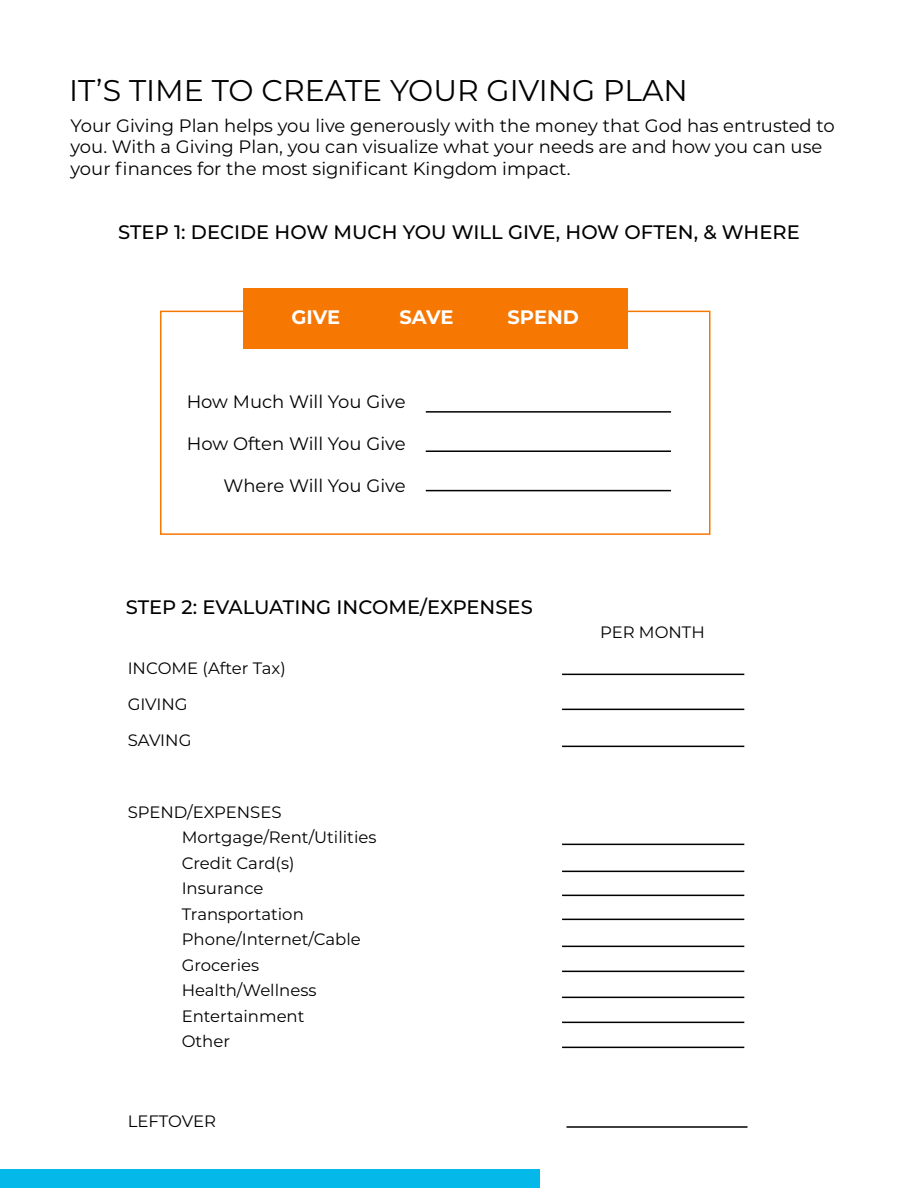
<style>
.page{position:relative;width:918px;height:1188px;background:#fff}
.page>*{position:absolute;margin:0;border:0;box-sizing:border-box;transform-origin:0 0}
.t1{font:29.85px "Montserrat";color:#000}
.t2{font:500 19.5px "Montserrat";color:#000}
.t3{font:700 19.5px "Montserrat";color:#fff}
.t4{font:18px/21.6px "Montserrat";color:#000}
.t5{font:16.5px/25.5px "Montserrat";color:#000}
</style>
<div class="page">
<hr style="left:426px;top:411px;width:245px;height:2px;background:#000">
<hr style="left:426px;top:450px;width:245px;height:2px;background:#000">
<hr style="left:426px;top:490px;width:245px;height:1px;background:#000">
<div style="left:160px;top:311px;width:551px;height:224px;border:2px solid #f77703"></div>
<div style="left:243px;top:288px;width:385px;height:60px;background:#f77703"></div>
<hr style="left:566px;top:1126px;width:181px;height:2px;background:#000">
<hr style="left:562px;top:674px;width:182px;height:1px;background:#000">
<hr style="left:562px;top:709px;width:182px;height:1px;background:#000">
<hr style="left:562px;top:746px;width:182px;height:1px;background:#000">
<hr style="left:562px;top:844px;width:182px;height:1px;background:#000">
<hr style="left:562px;top:871px;width:182px;height:1px;background:#000">
<hr style="left:562px;top:895px;width:182px;height:1px;background:#000">
<hr style="left:562px;top:919px;width:182px;height:1px;background:#000">
<hr style="left:562px;top:946px;width:182px;height:1px;background:#000">
<hr style="left:562px;top:971px;width:182px;height:1px;background:#000">
<hr style="left:562px;top:997px;width:182px;height:1px;background:#000">
<hr style="left:562px;top:1022px;width:182px;height:1px;background:#000">
<hr style="left:562px;top:1047px;width:182px;height:1px;background:#000">
<div style="left:0;top:1169px;width:539px;height:19px;background:#04b8ea"></div>
<h1 class="t1" style="left:69px;top:70px;width:620px">IT’S TIME TO CREATE YOUR GIVING PLAN</h1>
<p class="t4" style="left:70px;top:114px;width:766px">Your Giving Plan helps you live generously with the money that God has entrusted to you. With a Giving Plan, you can visualize what your needs are and how you can use your finances for the most significant Kingdom impact.</p>
<p class="t2" style="left:118px;top:219px;width:683px">STEP 1: DECIDE HOW MUCH YOU WILL GIVE, HOW OFTEN, &amp; WHERE</p>
<p class="t3" style="left:292px;top:303px;width:50px">GIVE</p>
<p class="t3" style="left:400px;top:303px;width:55px">SAVE</p>
<p class="t3" style="left:508px;top:303px;width:73px">SPEND</p>
<p class="t4" style="left:187px;top:390px;width:220px">How Much Will You Give</p>
<p class="t4" style="left:187px;top:432px;width:220px">How Often Will You Give</p>
<p class="t4" style="left:223px;top:474px;width:184px">Where Will You Give</p>
<p class="t2" style="left:126px;top:594px;width:408px">STEP 2: EVALUATING INCOME/EXPENSES</p>
<p class="t5" style="left:128px;top:649px;width:160px;line-height:36px">INCOME (After Tax)<br>GIVING<br>SAVING</p>
<p class="t5" style="left:182px;top:798px;width:196px;text-indent:-54px">SPEND/EXPENSES<br>Mortgage/Rent/Utilities<br>Credit Card(s)<br>Insurance<br>Transportation<br>Phone/Internet/Cable<br>Groceries<br>Health/Wellness<br>Entertainment<br>Other</p>
<p class="t5" style="left:128px;top:1107px;width:90px">LEFTOVER</p>
<p class="t5" style="left:600px;top:618px;width:106px">PER MONTH</p>
</div>
